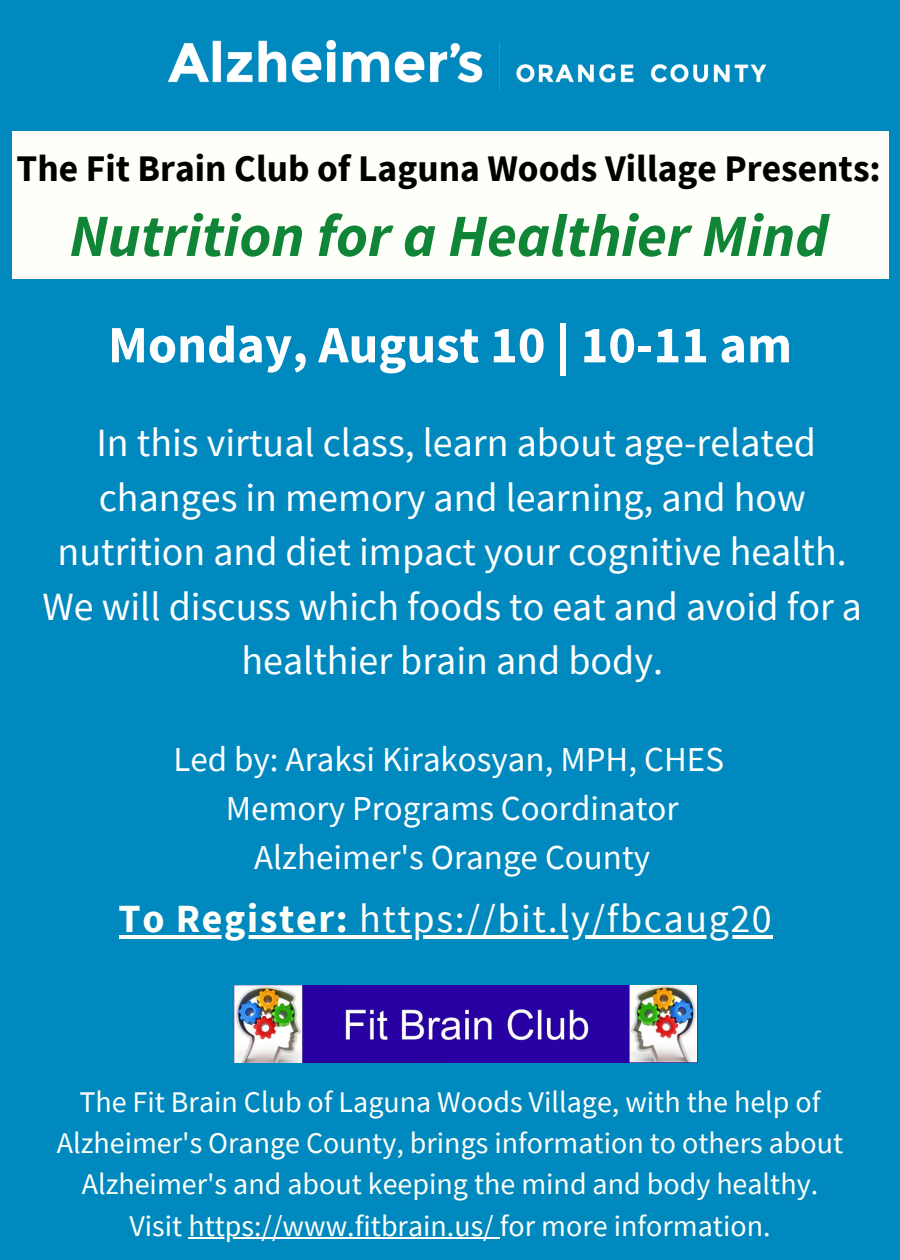
<style>
.page{position:relative;width:900px;height:1260px;background:#0089bf}
.page>*{position:absolute;margin:0;border:0;box-sizing:border-box;transform-origin:0 0}
.t1{font:italic 700 60px "Source Sans Pro";color:#108538}
.t2{font:700 52.5px "Source Sans Pro";color:#fff}
.t3{font:40px/54.5px "Source Sans Pro";color:#fff;text-align:center}
.t4{font:40px "Source Sans Pro";letter-spacing:.04em;color:#fffff9}
.t5{font:700 37.5px "Source Sans Pro";color:#000}
.t6{font:35px/48.8px "Source Sans Pro";color:#fff;text-align:center}
.t7{font:30px/41.2px "Source Sans Pro";color:#fffff9;text-align:center}
.s1{font-weight:700}
</style>
<div class="page">
<div style="left:12px;top:131px;width:876px;height:148px;background:#fffff9"></div>
<img style="left:235px;top:986px;width:463px;height:76px">
<img style="left:169px;top:41px;width:596px;height:49px">
<hr style="left:119px;top:936px;width:230px;height:3px;background:#fffff9">
<hr style="left:349px;top:936px;width:424px;height:3px;background:#fffff9">
<hr style="left:188px;top:1238px;width:312px;height:1px;background:#fffff9">
<p class="t5" style="left:17px;top:144px;width:866px">The Fit Brain Club of Laguna Woods Village Presents:</p>
<h1 class="t1" style="left:69px;top:197px;width:760px">Nutrition for a Healthier Mind</h1>
<h2 class="t2" style="left:108px;top:311px;width:686px">Monday, August 10 | 10-11 am</h2>
<h3 class="t3" style="left:42px;top:415px;width:821px">In this virtual class, learn about age-related changes in memory and learning, and how nutrition and diet impact your cognitive health.<br>We will discuss which foods to eat and avoid for a healthier brain and body.</h3>
<p class="t6" style="left:174px;top:735px;width:552px">Led by: Araksi Kirakosyan, MPH, CHES<br>Memory Programs Coordinator<br>Alzheimer's Orange County</p>
<h3 class="t4" style="left:119px;top:893px;width:655px"><span class="s1">To Register:</span> https://bit.ly/fbcaug20</h3>
<p class="t7" style="left:57px;top:1081px;width:788px">The Fit Brain Club of Laguna Woods Village, with the help of Alzheimer's Orange County, brings information to others about Alzheimer's and about keeping the mind and body healthy.<br>Visit https://www.fitbrain.us/ for more information.</p>
</div>
